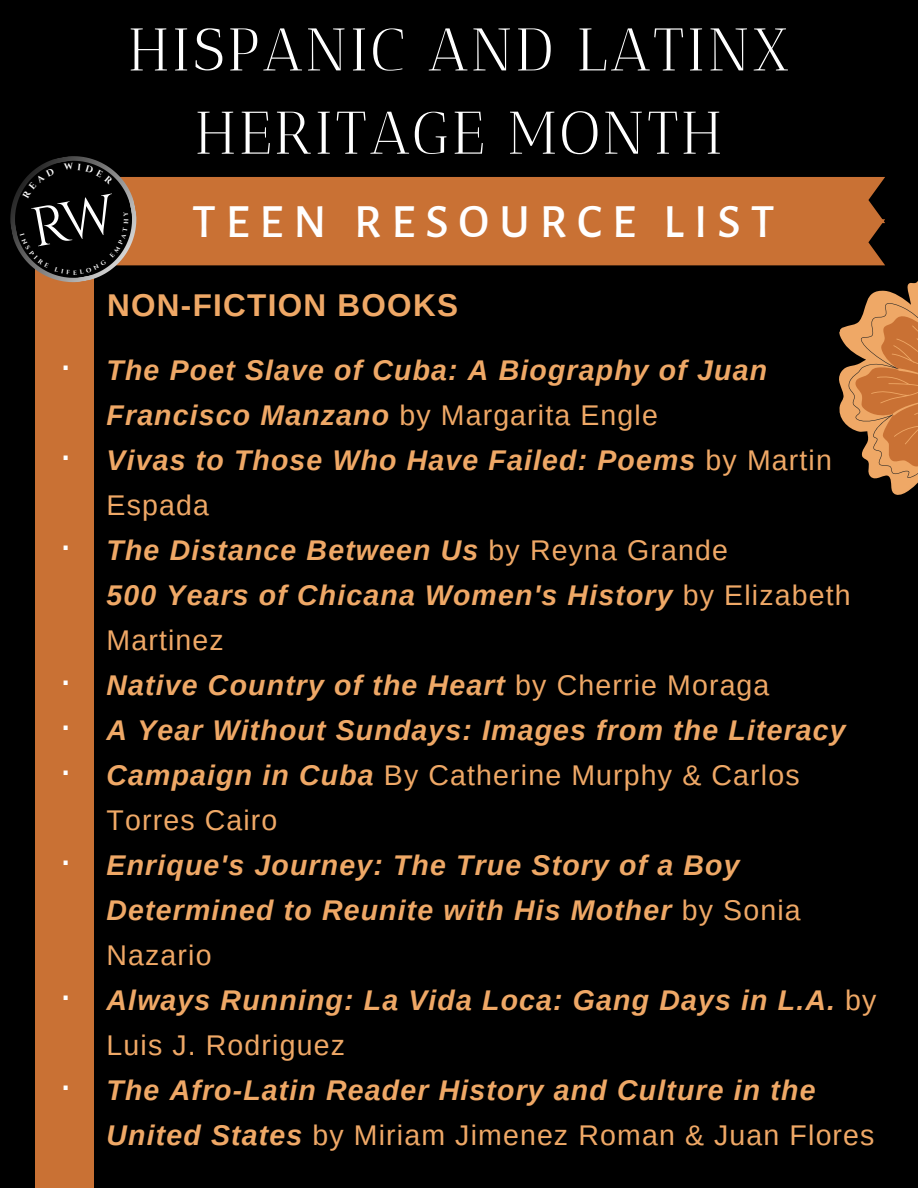
<style>
.page{position:relative;width:918px;height:1188px;background:#000}
.page>*{position:absolute;margin:0;border:0;box-sizing:border-box;transform-origin:0 0}
.t1{font:60px/83.2px "Antic Didone";letter-spacing:.045em;color:#fff;text-align:center}
.t2{font:500 48px "Alegreya Sans";letter-spacing:.21em;color:#fff}
.t3{font:700 31.5px "Arimo";letter-spacing:.04em;color:#efa866}
.t4{font:italic 700 28.5px/45px "Arimo";letter-spacing:.04em;color:#efa866}
.t5{font:700 28.5px "Arimo";color:#fff}
.s1{font-weight:400;font-style:normal}
</style>
<div class="page">
<div style="left:36px;top:177px;width:58px;height:1011px;background:#c97134"></div>
<svg style="left:10px;top:156px;width:908px;height:373px"></svg>
<p class="t5" style="left:62px;top:344px;width:9px">.</p>
<p class="t5" style="left:62px;top:434px;width:9px">.</p>
<p class="t5" style="left:62px;top:524px;width:9px">.</p>
<p class="t5" style="left:62px;top:659px;width:9px">.</p>
<p class="t5" style="left:62px;top:704px;width:9px">.</p>
<p class="t5" style="left:62px;top:749px;width:9px">.</p>
<p class="t5" style="left:62px;top:839px;width:9px">.</p>
<p class="t5" style="left:62px;top:974px;width:9px">.</p>
<p class="t5" style="left:62px;top:1064px;width:9px">.</p>
<p class="t1" style="left:128px;top:8px;width:662px">HISPANIC AND LATINX<br>HERITAGE MONTH</p>
<p class="t2" style="left:192px;top:199px;width:584px">TEEN RESOURCE LIST</p>
<p class="t3" style="left:107px;top:288px;width:352px">NON-FICTION BOOKS</p>
<p class="t4" style="left:107px;top:348px;width:662px">The Poet Slave of Cuba: A Biography of Juan<br>Francisco Manzano <span class="s1">by Margarita Engle</span></p>
<p class="t4" style="left:107px;top:438px;width:727px">Vivas to Those Who Have Failed: Poems <span class="s1">by Martin<br>Espada</span></p>
<p class="t4" style="left:107px;top:528px;width:623px">The Distance Between Us <span class="s1">by Reyna Grande</span></p>
<p class="t4" style="left:107px;top:573px;width:746px">500 Years of Chicana Women's History <span class="s1">by Elizabeth<br>Martinez</span></p>
<p class="t4" style="left:107px;top:663px;width:664px">Native Country of the Heart <span class="s1">by Cherrie Moraga</span></p>
<p class="t4" style="left:107px;top:708px;width:741px">A Year Without Sundays: Images from the Literacy<br>Campaign in Cuba <span class="s1">By Catherine Murphy &amp; Carlos<br>Torres Cairo</span></p>
<p class="t4" style="left:107px;top:843px;width:696px">Enrique's Journey: The True Story of a Boy<br>Determined to Reunite with His Mother <span class="s1">by Sonia<br>Nazario</span></p>
<p class="t4" style="left:107px;top:978px;width:771px">Always Running: La Vida Loca: Gang Days in L.A. <span class="s1">by<br>Luis J. Rodriguez</span></p>
<p class="t4" style="left:107px;top:1068px;width:769px">The Afro-Latin Reader History and Culture in the<br>United States <span class="s1">by Miriam Jimenez Roman &amp; Juan Flores</span></p>
</div>
